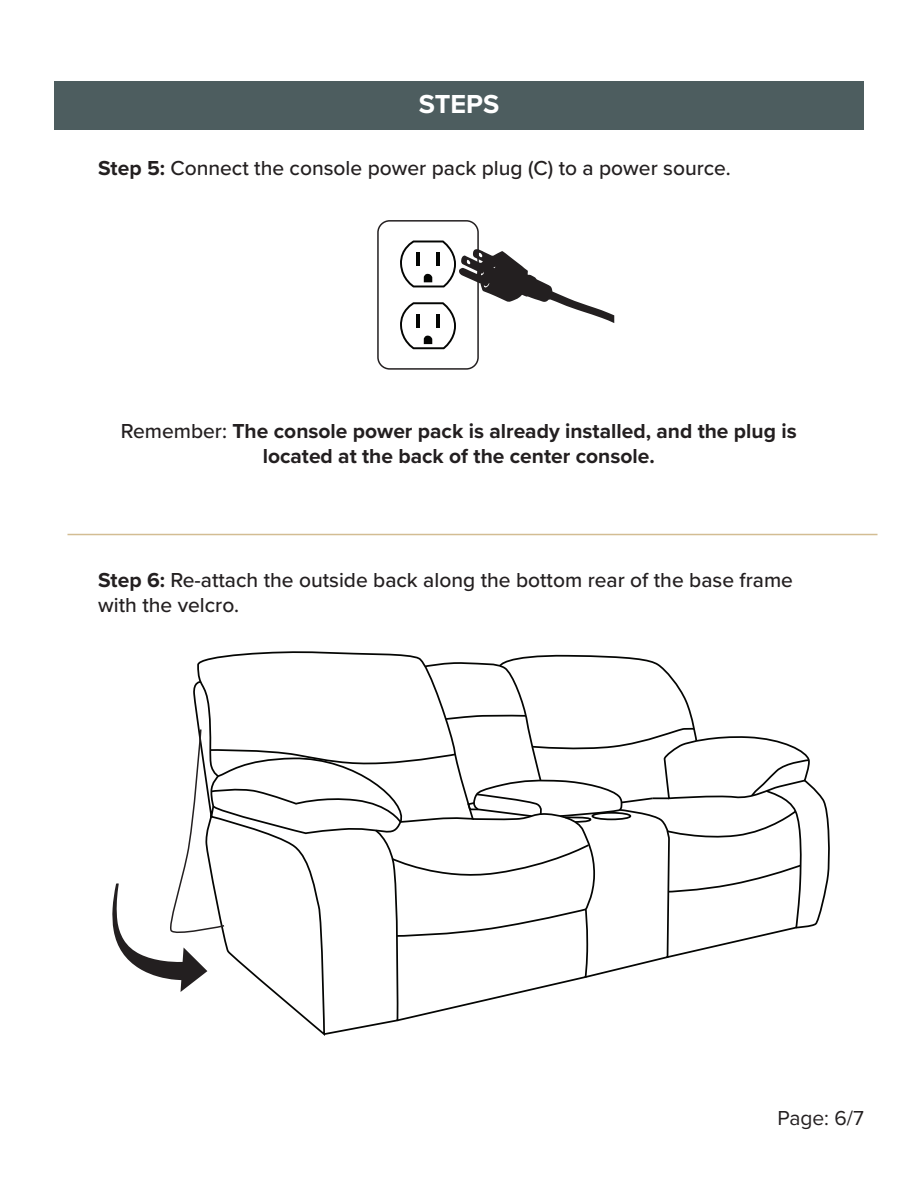
<style>
.page{position:relative;width:918px;height:1188px;background:#fff}
.page>*{position:absolute;margin:0;border:0;box-sizing:border-box;transform-origin:0 0}
.t1{font:700 27px "Proxima Nova";color:#fff}
.t2{font:500 21px/25.2px "Proxima Nova";color:#231f20}
.t3{font:700 21px/25.2px "Proxima Nova";color:#231f20;text-align:center}
.t4{font:21px "Proxima Nova";color:#231f20}
.s1{font-weight:700}
.s2{font-weight:500}
</style>
<div class="page">
<div style="left:54px;top:81px;width:810px;height:48px;background:#4d5d5f"></div>
<hr style="left:68px;top:534px;width:810px;height:1px;background:#d3bd93">
<div style="left:377px;top:220px;width:102px;height:150px;border:2px solid #231f20;border-radius:12px"></div>
<svg style="left:112px;top:653px;width:718px;height:383px"></svg>
<svg style="left:400px;top:240px;width:214px;height:110px"></svg>
<p class="t1" style="left:419px;top:84px;width:82px">STEPS</p>
<p class="t2" style="left:98px;top:155px;width:634px"><span class="s1">Step 5:</span> Connect the console power pack plug (C) to a power source.</p>
<p class="t3" style="left:121px;top:417px;width:677px"><span class="s2">Remember:</span> The console power pack is already installed, and the plug is located at the back of the center console.</p>
<p class="t2" style="left:98px;top:567px;width:696px"><span class="s1">Step 6:</span> Re-attach the outside back along the bottom rear of the base frame with the velcro.</p>
<p class="t4" style="left:777px;top:1102px;width:88px">Page: 6/7</p>
</div>
